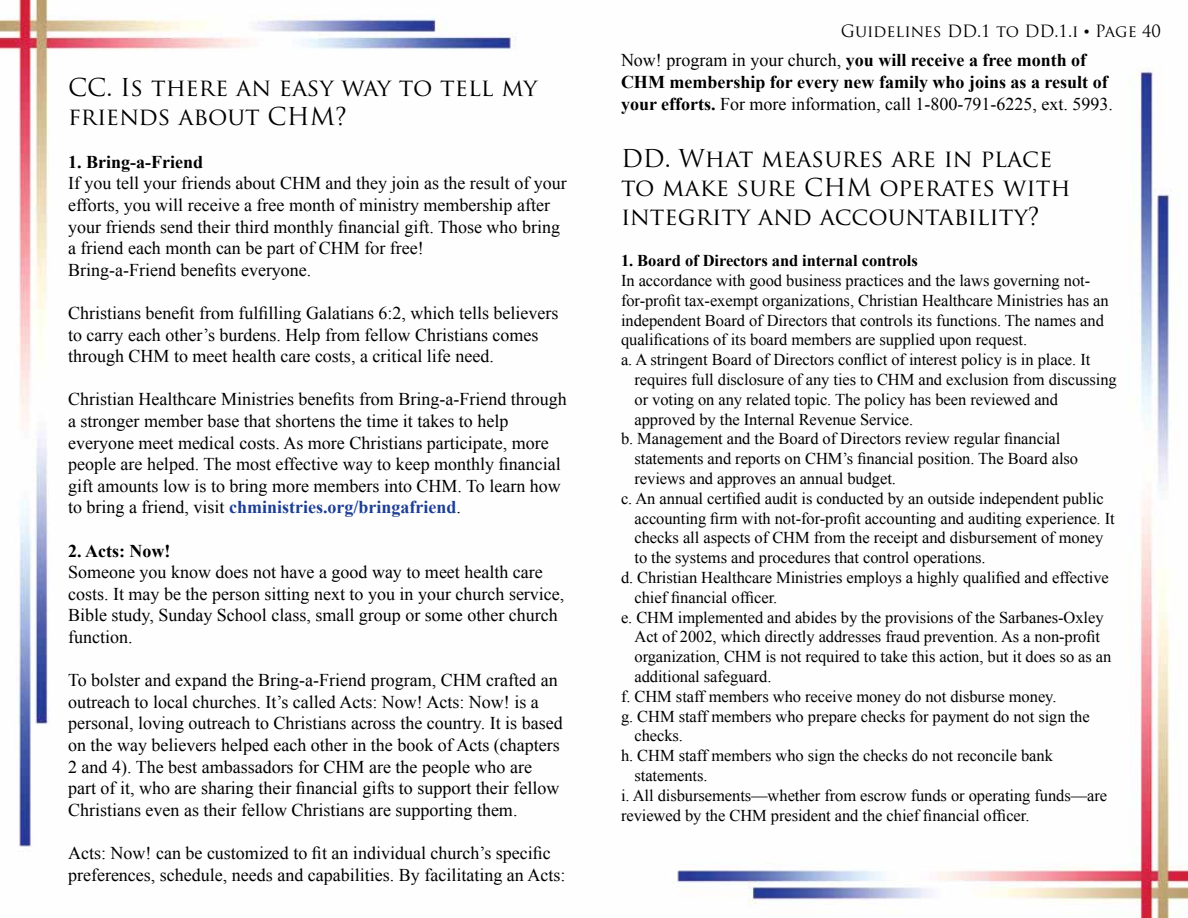
<style>
.page{position:relative;width:1188px;height:918px;background:#fff}
.page>*{position:absolute;margin:0;border:0;box-sizing:border-box;transform-origin:0 0}
.t1{font:24px/28.8px "Trajan Pro";color:#000}
.t2{font:18px/21.6px "Times New Roman";color:#000}
.t3{font:700 18px/21.6px "Times New Roman";color:#000}
.t4{font:16.5px/19.8px "Times New Roman";letter-spacing:-.005em;color:#000}
.t5{font:700 16.5px "Times New Roman";letter-spacing:-.005em;color:#000}
.t6{font:16.5px "Trajan Pro";letter-spacing:-.005em;color:#000}
.s1{font-weight:700;color:#1c3e94}
.s2{font-family:"Times New Roman"}
.s3{font-weight:400}
</style>
<div class="page">
<img style="left:0;top:0;width:1188px;height:918px">
<h1 class="t1" style="left:68px;top:72px;width:471px">CC. Is there an easy way to tell my friends about CHM?</h1>
<p class="t3" style="left:68px;top:150px;width:136px">1. Bring-a-Friend</p>
<p class="t2" style="left:68px;top:172px;width:500px">If you tell your friends about CHM and they join as the result of your efforts, you will receive a free month of ministry membership after your friends send their third monthly financial gift. Those who bring a friend each month can be part of CHM for free!<br>Bring-a-Friend benefits everyone.</p>
<p class="t2" style="left:68px;top:302px;width:492px">Christians benefit from fulfilling Galatians 6:2, which tells believers to carry each other’s burdens. Help from fellow Christians comes through CHM to meet health care costs, a critical life need.</p>
<p class="t2" style="left:68px;top:388px;width:500px">Christian Healthcare Ministries benefits from Bring-a-Friend through a stronger member base that shortens the time it takes to help everyone meet medical costs. As more Christians participate, more people are helped. The most effective way to keep monthly financial gift amounts low is to bring more members into CHM. To learn how to bring a friend, visit <span class="s1">chministries.org/bringafriend</span>.</p>
<p class="t3" style="left:68px;top:539px;width:104px">2. Acts: Now!</p>
<p class="t2" style="left:68px;top:561px;width:498px">Someone you know does not have a good way to meet health care costs. It may be the person sitting next to you in your church service, Bible study, Sunday School class, small group or some other church function.</p>
<p class="t2" style="left:68px;top:669px;width:496px">To bolster and expand the Bring-a-Friend program, CHM crafted an outreach to local churches. It’s called Acts: Now! Acts: Now! is a personal, loving outreach to Christians across the country. It is based on the way believers helped each other in the book of Acts (chapters 2 and 4). The best ambassadors for CHM are the people who are part of it, who are sharing their financial gifts to support their fellow Christians even as their fellow Christians are supporting them.</p>
<p class="t2" style="left:68px;top:842px;width:499px">Acts: Now! can be customized to fit an individual church’s specific preferences, schedule, needs and capabilities. By facilitating an Acts:</p>
<p class="t6" style="left:841px;top:21px;width:322px">Guidelines DD.1 to DD.1.i <span class="s2">•</span> Page 40</p>
<p class="t3" style="left:621px;top:49px;width:494px"><span class="s3">Now! program in your church,</span> you will receive a free month of<br>CHM membership for every new family who joins as a result of your efforts. <span class="s3">For more information, call 1-800-791-6225, ext. 5993.</span></p>
<h1 class="t1" style="left:621px;top:144px;width:451px">DD. What measures are in place to make sure CHM operates with integrity and accountability?</h1>
<p class="t5" style="left:621px;top:249px;width:298px">1. Board of Directors and internal controls</p>
<p class="t4" style="left:621px;top:270px;width:489px">In accordance with good business practices and the laws governing not&shy;for-profit tax-exempt organizations, Christian Healthcare Ministries has an independent Board of Directors that controls its functions. The names and qualifications of its board members are supplied upon request.<br>a. A stringent Board of Directors conflict of interest policy is in place. It</p>
<p class="t4" style="left:634px;top:369px;width:484px">requires full disclosure of any ties to CHM and exclusion from discussing</p>
<p class="t4" style="left:634px;top:389px;width:425px">or voting on any related topic. The policy has been reviewed and</p>
<p class="t4" style="left:634px;top:409px;width:280px">approved by the Internal Revenue Service.</p>
<p class="t4" style="left:621px;top:429px;width:441px">b. Management and the Board of Directors review regular financial</p>
<p class="t4" style="left:634px;top:449px;width:445px">statements and reports on CHM’s financial position. The Board also</p>
<p class="t4" style="left:634px;top:468px;width:263px">reviews and approves an annual budget.</p>
<p class="t4" style="left:621px;top:488px;width:484px">c. An annual certified audit is conducted by an outside independent public</p>
<p class="t4" style="left:634px;top:508px;width:482px">accounting firm with not-for-profit accounting and auditing experience. It</p>
<p class="t4" style="left:634px;top:528px;width:470px">checks all aspects of CHM from the receipt and disbursement of money</p>
<p class="t4" style="left:634px;top:548px;width:353px">to the systems and procedures that control operations.</p>
<p class="t4" style="left:621px;top:567px;width:489px">d. Christian Healthcare Ministries employs a highly qualified and effective</p>
<p class="t4" style="left:634px;top:587px;width:144px">chief financial officer.</p>
<p class="t4" style="left:621px;top:607px;width:484px">e. CHM implemented and abides by the provisions of the Sarbanes-Oxley</p>
<p class="t4" style="left:634px;top:627px;width:467px">Act of 2002, which directly addresses fraud prevention. As a non-profit</p>
<p class="t4" style="left:634px;top:647px;width:478px">organization, CHM is not required to take this action, but it does so as an</p>
<p class="t4" style="left:634px;top:666px;width:139px">additional safeguard.</p>
<p class="t4" style="left:621px;top:686px;width:437px">f. CHM staff members who receive money do not disburse money.</p>
<p class="t4" style="left:621px;top:706px;width:470px">g. CHM staff members who prepare checks for payment do not sign the</p>
<p class="t4" style="left:634px;top:726px;width:50px">checks.</p>
<p class="t4" style="left:621px;top:746px;width:433px">h. CHM staff members who sign the checks do not reconcile bank</p>
<p class="t4" style="left:634px;top:765px;width:75px">statements.</p>
<p class="t4" style="left:621px;top:785px;width:488px">i. All disbursements—whether from escrow funds or operating funds—are</p>
<p class="t4" style="left:621px;top:805px;width:410px">reviewed by the CHM president and the chief financial officer.</p>
</div>
